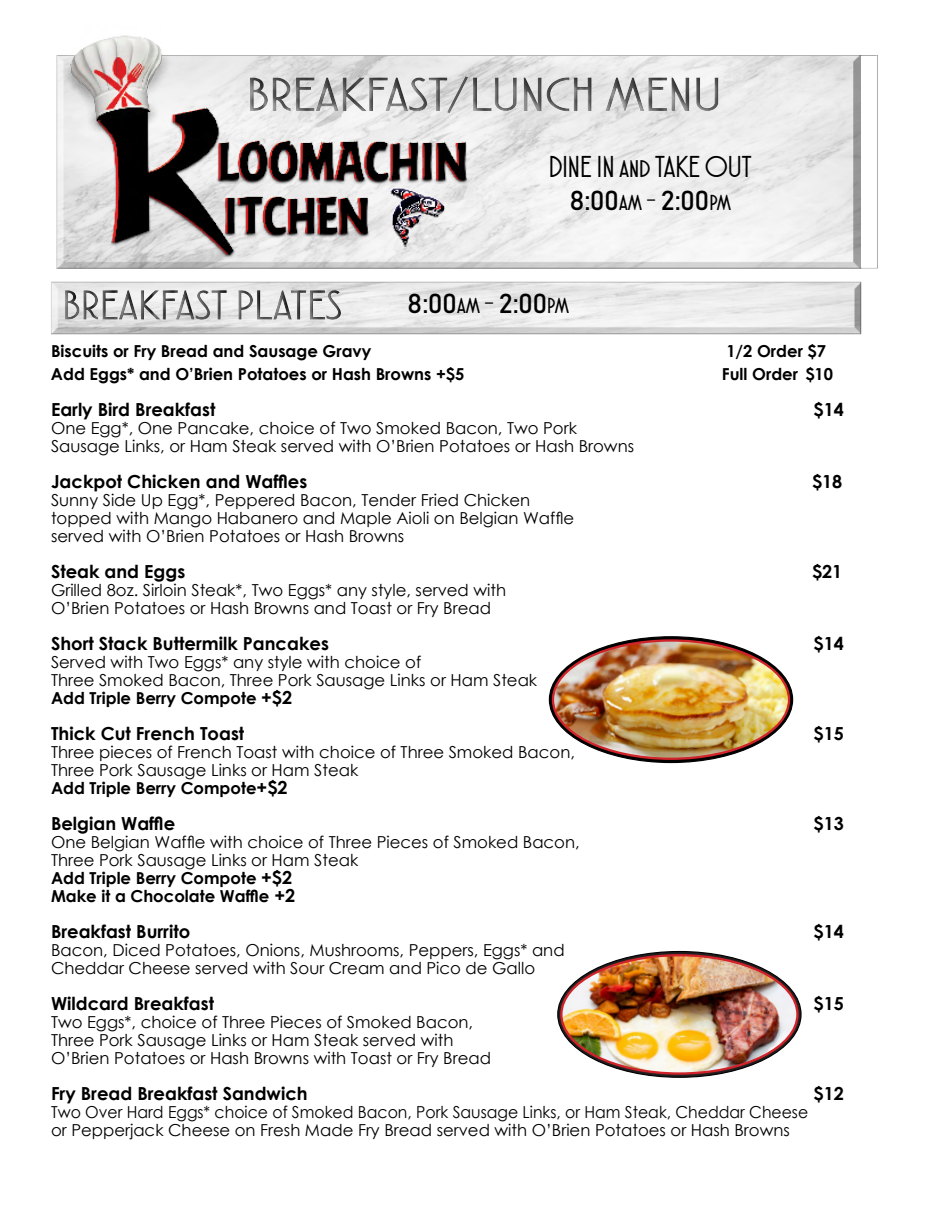
<style>
.page{position:relative;width:945px;height:1215px;background:#fff}
.page>*{position:absolute;margin:0;border:0;box-sizing:border-box;transform-origin:0 0}
.t1{font:48px "Atlantic Cruise";color:#575757;scale:1.28 1}
.t2{font:42px "Atlantic Cruise";color:#575757;scale:1.2 1}
.t3{font:30px "Atlantic Cruise";color:#000}
.t4{font:27px "Bahnschrift";letter-spacing:-.02em;color:#000}
.t5{font:700 18px "Century Gothic";color:#000}
.t6{font:16.5px/18px "Century Gothic";color:#000}
.t7{font:700 16.5px "Century Gothic";color:#000}
.t8{font:16.5px/18px "Century Gothic";color:#000;scale:.95 1}
.s1{font-family:"Atlantic Cruise"}
.s2{font-size:18px}
</style>
<div class="page">
<div style="left:49px;top:279px;width:814px;height:58px;background:#000;opacity:.75"></div>
<div style="left:55px;top:53px;width:825px;height:218px;background:#000;opacity:.75"></div>
<img style="left:55px;top:35px;width:437px;height:235px">
<div style="left:242px;top:69px;width:488px;height:52px;background:#000;opacity:.75"></div>
<div style="left:64px;top:283px;width:288px;height:45px;background:#000;opacity:.75"></div>
<img style="left:553px;top:640px;width:236px;height:119px">
<img style="left:561px;top:955px;width:236px;height:119px">
<h1 class="t1" style="left:246px;top:70px;width:373px">BREAKFAST/LUNCH MENU</h1>
<p class="t3" style="left:549px;top:152px;width:204px">DINE IN and TAKE OUT</p>
<p class="t4" style="left:569px;top:180px;width:163px">8:00<span class="s1">am -</span> 2:00<span class="s1">pm</span></p>
<h2 class="t2" style="left:62px;top:284px;width:235px">BREAKFAST PLATES</h2>
<p class="t4" style="left:407px;top:283px;width:163px">8:00<span class="s1">am -</span> 2:00<span class="s1">pm</span></p>
<p class="t7" style="left:51px;top:339px;width:322px">Biscuits or Fry Bread and Sausage Gravy</p>
<p class="t7" style="left:726px;top:339px;width:101px">1/2 Order $7</p>
<p class="t7" style="left:51px;top:361px;width:415px">Add Eggs* and O’Brien Potatoes or Hash Browns +$5</p>
<p class="t7" style="left:722px;top:361px;width:113px">Full Order $10</p>
<p class="t5" style="left:51px;top:395px;width:166px">Early Bird Breakfast</p>
<p class="t5" style="left:814px;top:395px;width:32px">$14</p>
<p class="t6" style="left:51px;top:418px;width:585px">One Egg*, One Pancake, choice of Two Smoked Bacon, Two Pork<br>Sausage Links, or Ham Steak served with O’Brien Potatoes or Hash Browns</p>
<p class="t5" style="left:51px;top:467px;width:258px">Jackpot Chicken and Waffles</p>
<p class="t5" style="left:812px;top:467px;width:32px">$18</p>
<p class="t6" style="left:51px;top:490px;width:525px">Sunny Side Up Egg*, Peppered Bacon, Tender Fried Chicken topped with Mango Habanero and Maple Aioli on Belgian Waffle</p>
<p class="t6" style="left:51px;top:526px;width:355px">served with O’Brien Potatoes or Hash Browns</p>
<p class="t5" style="left:51px;top:557px;width:136px">Steak and Eggs</p>
<p class="t5" style="left:812px;top:557px;width:32px">$21</p>
<p class="t6" style="left:51px;top:580px;width:457px">Grilled 8oz. Sirloin Steak*, Two Eggs* any style, served with<br>O’Brien Potatoes or Hash Browns and Toast or Fry Bread</p>
<p class="t5" style="left:51px;top:629px;width:279px">Short Stack Buttermilk Pancakes</p>
<p class="t5" style="left:814px;top:629px;width:32px">$14</p>
<p class="t6" style="left:51px;top:652px;width:488px">Served with Two Eggs* any style with choice of<br>Three Smoked Bacon, Three Pork Sausage Links or Ham Steak</p>
<p class="t7" style="left:51px;top:685px;width:243px">Add Triple Berry Compote <span class="s2">+$2</span></p>
<p class="t5" style="left:51px;top:719px;width:195px">Thick Cut French Toast</p>
<p class="t5" style="left:814px;top:719px;width:32px">$15</p>
<p class="t6" style="left:51px;top:742px;width:525px">Three pieces of French Toast with choice of Three Smoked Bacon,</p>
<p class="t6" style="left:51px;top:760px;width:309px">Three Pork Sausage Links or Ham Steak</p>
<p class="t7" style="left:51px;top:775px;width:238px">Add Triple Berry Compote<span class="s2">+$2</span></p>
<p class="t5" style="left:51px;top:809px;width:126px">Belgian Waffle</p>
<p class="t5" style="left:814px;top:809px;width:32px">$13</p>
<p class="t6" style="left:51px;top:832px;width:530px">One Belgian Waffle with choice of Three Pieces of Smoked Bacon,<br>Three Pork Sausage Links or Ham Steak</p>
<p class="t7" style="left:51px;top:865px;width:243px">Add Triple Berry Compote <span class="s2">+$2</span></p>
<p class="t7" style="left:51px;top:883px;width:246px">Make it a Chocolate Waffle <span class="s2">+2</span></p>
<p class="t5" style="left:51px;top:917px;width:141px">Breakfast Burrito</p>
<p class="t5" style="left:814px;top:917px;width:32px">$14</p>
<p class="t6" style="left:51px;top:940px;width:515px">Bacon, Diced Potatoes, Onions, Mushrooms, Peppers, Eggs* and<br>Cheddar Cheese served with Sour Cream and Pico de Gallo</p>
<p class="t5" style="left:51px;top:989px;width:165px">Wildcard Breakfast</p>
<p class="t5" style="left:814px;top:989px;width:32px">$15</p>
<p class="t6" style="left:51px;top:1012px;width:442px">Two Eggs*, choice of Three Pieces of Smoked Bacon,<br>Three Pork Sausage Links or Ham Steak served with<br>O’Brien Potatoes or Hash Browns with Toast or Fry Bread</p>
<p class="t5" style="left:51px;top:1079px;width:258px">Fry Bread Breakfast Sandwich</p>
<p class="t5" style="left:814px;top:1079px;width:32px">$12</p>
<p class="t8" style="left:51px;top:1102px;width:799px">Two Over Hard Eggs* choice of Smoked Bacon, Pork Sausage Links, or Ham Steak, Cheddar Cheese or Pepperjack Cheese on Fresh Made Fry Bread served with O’Brien Potatoes or Hash Browns</p>
</div>
